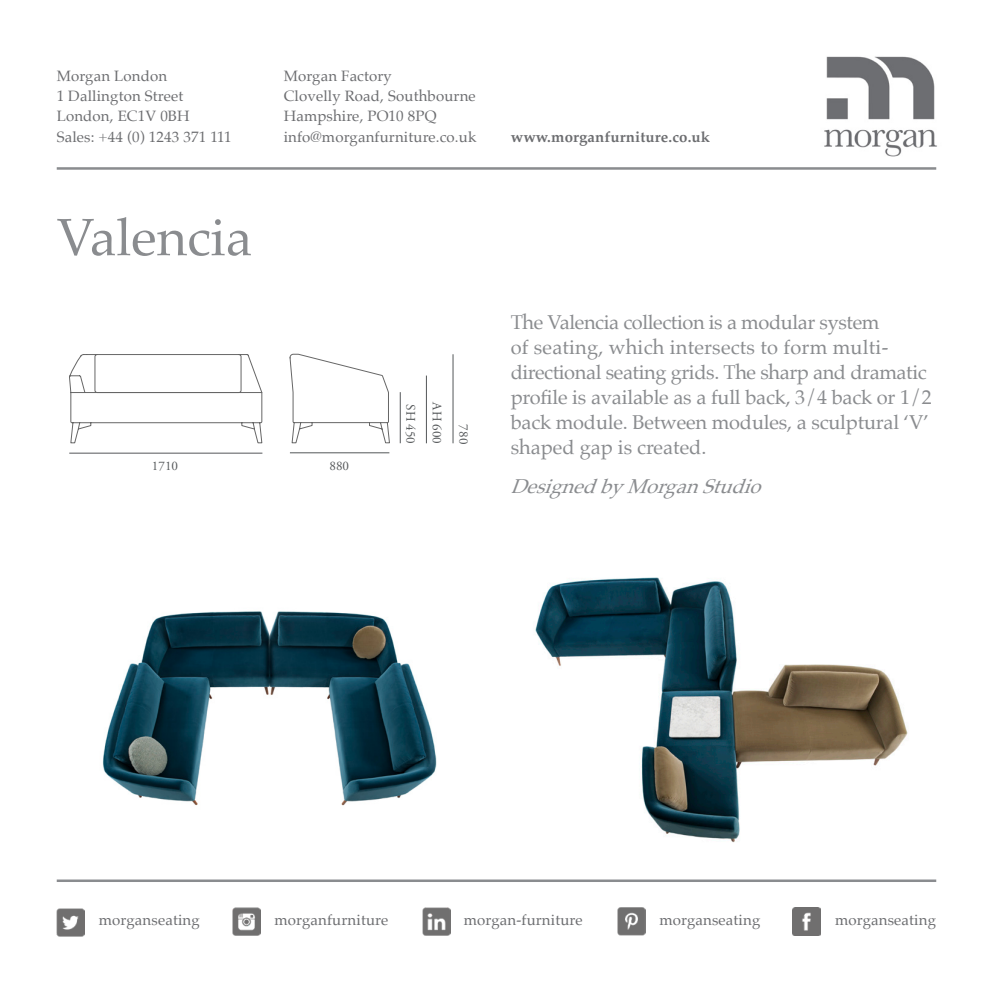
<style>
.page{position:relative;width:993px;height:993px;background:#fff}
.page>*{position:absolute;margin:0;border:0;box-sizing:border-box;transform-origin:0 0}
.t1{font:52.5px "Palatino";color:#8a8c8f}
.t2{font:20px/25px "Palatino";letter-spacing:-.01em;color:#8a8c8f}
.t3{font:italic 20px "Palatino";color:#8a8c8f}
.t4{font:15px/20px "Palatino";letter-spacing:.01em;color:#6c6d70}
.t5{font:700 15px "Palatino";letter-spacing:.01em;color:#6c6d70}
.t6{font:13px "Adobe Garamond Pro";color:#545759}
</style>
<div class="page">
<img style="left:535px;top:577px;width:373px;height:266px">
<img style="left:824px;top:56px;width:113px;height:114px">
<hr style="left:57px;top:167px;width:878px;height:3px;background:#8a8c8f">
<hr style="left:57px;top:879px;width:878px;height:2px;background:#8a8c8f">
<img style="left:102px;top:611px;width:335px;height:195px">
<img style="left:57px;top:908px;width:28px;height:27px">
<img style="left:617px;top:907px;width:28px;height:28px">
<img style="left:792px;top:907px;width:28px;height:28px">
<img style="left:422px;top:907px;width:28px;height:28px">
<img style="left:232px;top:907px;width:28px;height:28px">
<hr style="left:290px;top:452px;width:99px;height:1px;background:#545759">
<hr style="left:452px;top:354px;width:1px;height:89px;background:#545759">
<hr style="left:399px;top:392px;width:1px;height:51px;background:#545759">
<hr style="left:426px;top:375px;width:1px;height:68px;background:#545759">
<hr style="left:69px;top:452px;width:193px;height:1px;background:#545759">
<svg style="left:69px;top:353px;width:321px;height:90px"></svg>
<p class="t4" style="left:57px;top:66px;width:134px">Morgan London<br>1 Dallington Street<br>London, EC1V 0BH</p>
<p class="t4" style="left:57px;top:126px;width:176px">Sales: +44 (0) 1243 371 111</p>
<p class="t1" style="left:57px;top:194px;width:197px">Valencia</p>
<p class="t4" style="left:283px;top:66px;width:193px">Morgan Factory<br>Clovelly Road, Southbourne</p>
<p class="t4" style="left:283px;top:106px;width:154px">Hampshire, PO10 8PQ</p>
<p class="t4" style="left:283px;top:126px;width:194px">info@morganfurniture.co.uk</p>
<p class="t5" style="left:510px;top:123px;width:201px">www.morganfurniture.co.uk</p>
<p class="t6" style="left:152px;top:457px;width:28px">1710</p>
<p class="t6" style="left:329px;top:457px;width:21px">880</p>
<p class="t6" style="left:418px;top:404px;width:41px;rotate:90deg">SH 450</p>
<p class="t6" style="left:444px;top:402px;width:43px;rotate:90deg">AH 600</p>
<p class="t6" style="left:471px;top:424px;width:21px;rotate:90deg">780</p>
<p class="t2" style="left:510px;top:309px;width:422px">The Valencia collection is a modular system<br>of seating, which intersects to form multi&shy;directional seating grids. The sharp and dramatic profile is available as a full back, 3/4 back or 1/2 back module. Between modules, a sculptural ‘V’ shaped gap is created.</p>
<p class="t3" style="left:510px;top:469px;width:263px">DesignedbyMorganStudio</p>
<p class="t4" style="left:99px;top:909px;width:102px">morganseating</p>
<p class="t4" style="left:274px;top:909px;width:115px">morganfurniture</p>
<p class="t4" style="left:463px;top:909px;width:120px">morgan-furniture</p>
<p class="t4" style="left:659px;top:909px;width:102px">morganseating</p>
<p class="t4" style="left:834px;top:909px;width:102px">morganseating</p>
</div>
